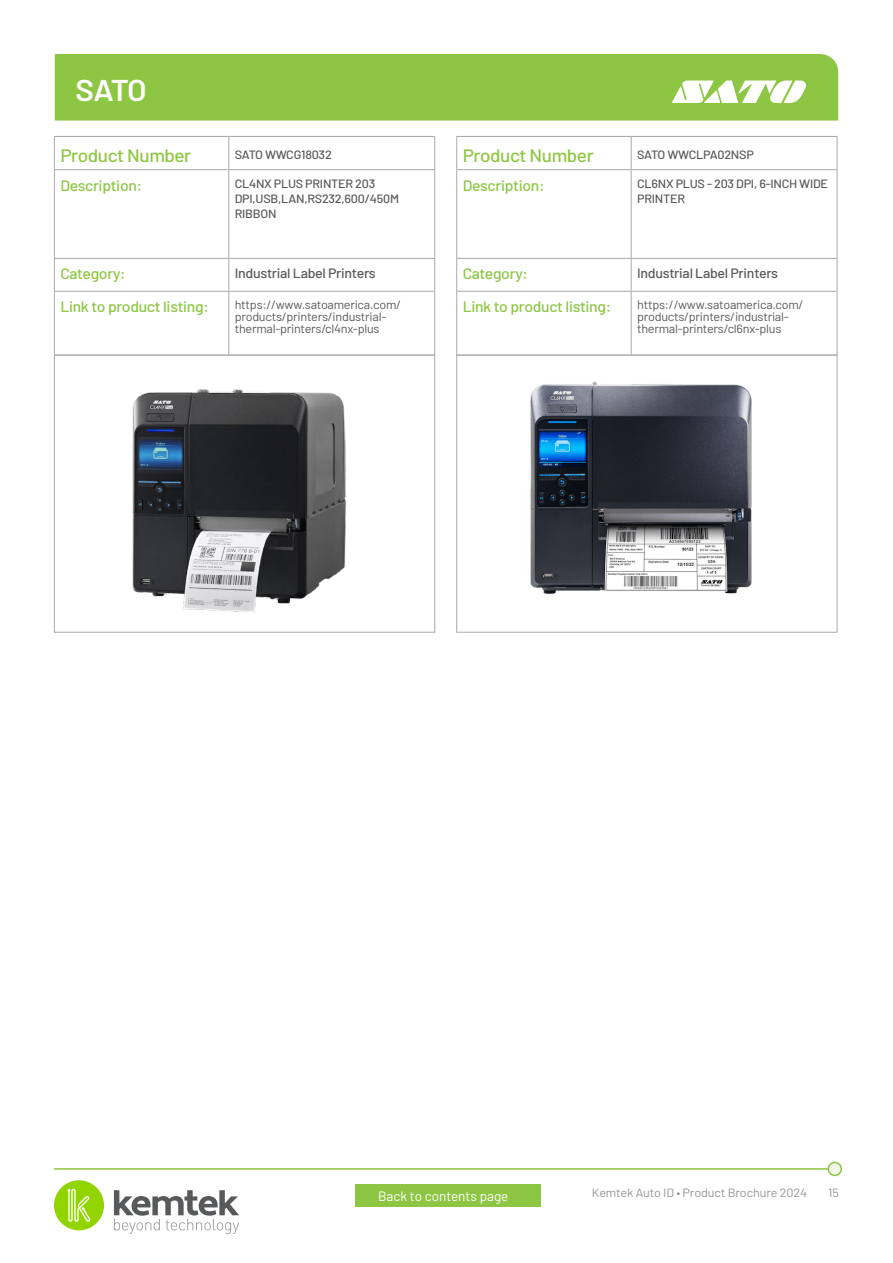
<style>
.page{position:relative;width:893px;height:1263px;background:#fff}
.page>*{position:absolute;margin:0;border:0;box-sizing:border-box;transform-origin:0 0}
.t1{font:600 30px "Barlow";color:#fff;scale:1.05 1}
.t2{font:500 18px "Barlow";letter-spacing:-.02em;color:#8dc642;scale:1.05 1}
.t3{font:500 15px "Barlow";letter-spacing:-.02em;color:#8dc642;scale:1.05 1}
.t4{font:500 13.5px "Barlow";letter-spacing:-.02em;color:#58595b;scale:1.05 1}
.t5{font:13.5px "Barlow";color:#fff}
.t6{font:12px/12px "Barlow";letter-spacing:-.02em;color:#58595b;scale:1.05 1}
.t7{font:500 12px/15px "Barlow";letter-spacing:-.02em;color:#58595b;scale:1.05 1}
.t8{font:12px "Barlow";letter-spacing:-.01em;color:#939598;scale:1.05 1}
</style>
<div class="page">
<svg style="left:114px;top:1190px;width:125px;height:44px"></svg>
<div style="left:54px;top:1180px;width:50px;height:50px;background:#91d400;border-radius:50%"></div>
<svg style="left:68px;top:1189px;width:23px;height:33px"></svg>
<hr style="left:54px;top:1168px;width:785px;height:2px;background:#8dc642">
<div style="left:828px;top:1162px;width:13px;height:13px;background:#f1f7e8;border-radius:50%"></div>
<div style="left:827px;top:1162px;width:15px;height:14px;border:2px solid #8dc642;border-radius:50%"></div>
<div style="left:55px;top:54px;width:783px;height:67px;background:#8dc642"></div>
<div style="left:355px;top:1185px;width:185px;height:22px;background:#8dc642"></div>
<img style="left:132px;top:389px;width:214px;height:223px">
<div style="left:54px;top:355px;width:381px;height:278px;border:1px solid #a7a9ac"></div>
<img style="left:530px;top:381px;width:222px;height:213px">
<div style="left:456px;top:355px;width:381px;height:278px;border:1px solid #a7a9ac"></div>
<hr style="left:54px;top:136px;width:175px;height:1px;background:#a7a9ac">
<hr style="left:54px;top:137px;width:1px;height:32px;background:#a7a9ac">
<hr style="left:229px;top:136px;width:206px;height:1px;background:#a7a9ac">
<hr style="left:228px;top:137px;width:1px;height:32px;background:#a7a9ac">
<hr style="left:434px;top:137px;width:1px;height:32px;background:#a7a9ac">
<hr style="left:54px;top:169px;width:175px;height:1px;background:#a7a9ac">
<hr style="left:54px;top:170px;width:1px;height:88px;background:#a7a9ac">
<hr style="left:229px;top:169px;width:206px;height:1px;background:#a7a9ac">
<hr style="left:228px;top:170px;width:1px;height:88px;background:#a7a9ac">
<hr style="left:434px;top:170px;width:1px;height:88px;background:#a7a9ac">
<hr style="left:54px;top:258px;width:175px;height:1px;background:#a7a9ac">
<hr style="left:54px;top:259px;width:1px;height:32px;background:#a7a9ac">
<hr style="left:229px;top:258px;width:206px;height:1px;background:#a7a9ac">
<hr style="left:228px;top:259px;width:1px;height:32px;background:#a7a9ac">
<hr style="left:434px;top:259px;width:1px;height:32px;background:#a7a9ac">
<hr style="left:54px;top:291px;width:175px;height:1px;background:#a7a9ac">
<hr style="left:54px;top:292px;width:1px;height:63px;background:#a7a9ac">
<hr style="left:229px;top:291px;width:206px;height:1px;background:#a7a9ac">
<hr style="left:228px;top:292px;width:1px;height:63px;background:#a7a9ac">
<hr style="left:434px;top:292px;width:1px;height:63px;background:#a7a9ac">
<hr style="left:54px;top:355px;width:175px;height:1px;background:#a7a9ac">
<hr style="left:229px;top:355px;width:206px;height:1px;background:#a7a9ac">
<hr style="left:456px;top:136px;width:175px;height:1px;background:#a7a9ac">
<hr style="left:456px;top:137px;width:1px;height:32px;background:#a7a9ac">
<hr style="left:631px;top:136px;width:206px;height:1px;background:#a7a9ac">
<hr style="left:631px;top:137px;width:1px;height:32px;background:#a7a9ac">
<hr style="left:837px;top:137px;width:1px;height:32px;background:#a7a9ac">
<hr style="left:456px;top:169px;width:175px;height:1px;background:#a7a9ac">
<hr style="left:456px;top:170px;width:1px;height:88px;background:#a7a9ac">
<hr style="left:631px;top:169px;width:206px;height:1px;background:#a7a9ac">
<hr style="left:631px;top:170px;width:1px;height:88px;background:#a7a9ac">
<hr style="left:837px;top:170px;width:1px;height:88px;background:#a7a9ac">
<hr style="left:456px;top:258px;width:175px;height:1px;background:#a7a9ac">
<hr style="left:456px;top:259px;width:1px;height:32px;background:#a7a9ac">
<hr style="left:631px;top:258px;width:206px;height:1px;background:#a7a9ac">
<hr style="left:631px;top:259px;width:1px;height:32px;background:#a7a9ac">
<hr style="left:837px;top:259px;width:1px;height:32px;background:#a7a9ac">
<hr style="left:456px;top:291px;width:175px;height:1px;background:#a7a9ac">
<hr style="left:456px;top:292px;width:1px;height:63px;background:#a7a9ac">
<hr style="left:631px;top:291px;width:206px;height:1px;background:#a7a9ac">
<hr style="left:631px;top:292px;width:1px;height:63px;background:#a7a9ac">
<hr style="left:837px;top:292px;width:1px;height:63px;background:#a7a9ac">
<hr style="left:456px;top:355px;width:175px;height:1px;background:#a7a9ac">
<hr style="left:631px;top:355px;width:206px;height:1px;background:#a7a9ac">
<svg style="left:672px;top:80px;width:135px;height:23px"></svg>
<h1 class="t1" style="left:75px;top:68px;width:69px">SATO</h1>
<h2 class="t2" style="left:60px;top:142px;width:126px">Product Number</h2>
<p class="t7" style="left:235px;top:146px;width:94px">SATO WWCG18032</p>
<p class="t3" style="left:60px;top:174px;width:79px">Description:</p>
<p class="t7" style="left:235px;top:175px;width:158px">CL4NX PLUS PRINTER 203<br>DPI,USB,LAN,RS232,600/450M<br>RIBBON</p>
<p class="t3" style="left:60px;top:263px;width:64px">Category:</p>
<p class="t4" style="left:235px;top:263px;width:136px">Industrial Label Printers</p>
<p class="t3" style="left:60px;top:296px;width:143px">Link to product listing:</p>
<p class="t6" style="left:235px;top:298px;width:160px">https://www.satoamerica.com/ products/printers/industrial&shy;thermal-printers/cl4nx-plus</p>
<h2 class="t2" style="left:463px;top:142px;width:126px">Product Number</h2>
<p class="t7" style="left:637px;top:146px;width:113px">SATO WWCLPA02NSP</p>
<p class="t3" style="left:463px;top:174px;width:79px">Description:</p>
<p class="t7" style="left:637px;top:175px;width:183px">CL6NX PLUS - 203 DPI, 6-INCH WIDE<br>PRINTER</p>
<p class="t3" style="left:463px;top:263px;width:64px">Category:</p>
<p class="t4" style="left:637px;top:263px;width:136px">Industrial Label Printers</p>
<p class="t3" style="left:463px;top:296px;width:143px">Link to product listing:</p>
<p class="t6" style="left:637px;top:298px;width:160px">https://www.satoamerica.com/ products/printers/industrial&shy;thermal-printers/cl6nx-plus</p>
<p class="t5" style="left:378px;top:1186px;width:132px">Back to contents page</p>
<p class="t8" style="left:592px;top:1184px;width:206px">Kemtek Auto ID • Product Brochure 2024</p>
<p class="t8" style="left:828px;top:1184px;width:12px">15</p>
</div>
